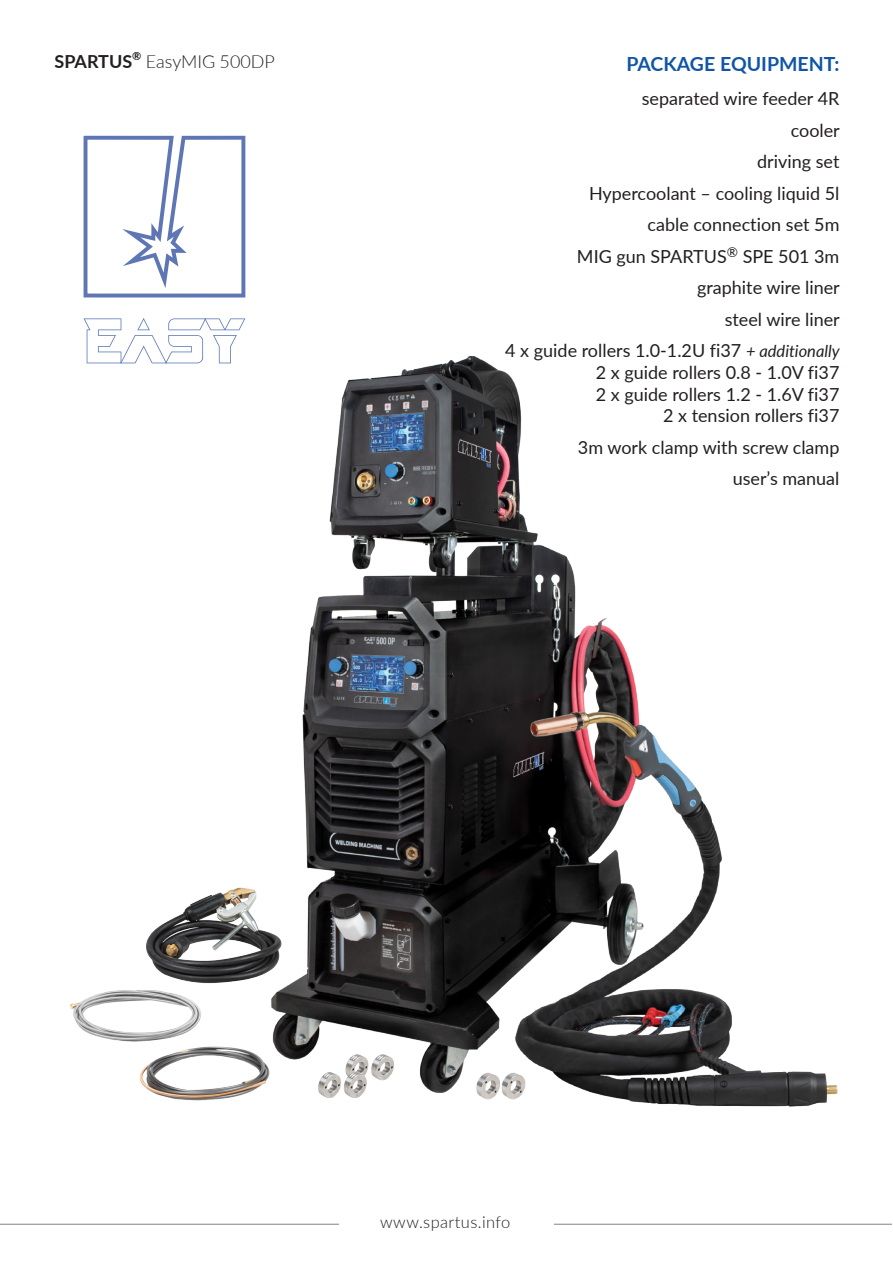
<style>
.page{position:relative;width:893px;height:1263px;background:#fff}
.page>*{position:absolute;margin:0;border:0;box-sizing:border-box;transform-origin:0 0}
._1_-_text{font:700 19.5px "Lato";color:#1055a6}
._1_-_text-2{font:18px/21.6px "Lato";color:#231f20;text-align:right}
.t1{font:300 18px "Lato";color:#231f20}
.t2{font:700 18px "Lato";color:#231f20}
.t3{font:300 16.5px "Lato";letter-spacing:.025em;color:#231f20}
.t4{font:700 11.25px "Lato";color:#231f20}
.s1{font-style:italic;font-size:16.5px}
</style>
<div class="page">
<svg style="left:84px;top:136px;width:161px;height:162px"></svg>
<svg style="left:84px;top:318px;width:161px;height:9px"></svg>
<hr style="left:0;top:1224px;width:339px;height:1px;background:#808285">
<hr style="left:554px;top:1224px;width:338px;height:1px;background:#808285">
<img style="left:70px;top:327px;width:768px;height:780px">
<p class="t2" style="left:54px;top:48px;width:79px">SPARTUS</p>
<p class="t4" style="left:132px;top:48px;width:11px">®</p>
<p class="t1" style="left:146px;top:49px;width:130px">EasyMIG 500DP</p>
<p class="_1_-_text" style="left:626px;top:49px;width:215px">PACKAGE EQUIPMENT:</p>
<p class="_1_-_text-2" style="left:642px;top:87px;width:199px">separated wire feeder 4R</p>
<p class="_1_-_text-2" style="left:791px;top:119px;width:51px">cooler</p>
<p class="_1_-_text-2" style="left:757px;top:150px;width:84px">driving set</p>
<p class="_1_-_text-2" style="left:589px;top:182px;width:252px">Hypercoolant – cooling liquid 5l</p>
<p class="_1_-_text-2" style="left:647px;top:213px;width:193px">cable connection set 5m</p>
<p class="_1_-_text-2" style="left:577px;top:245px;width:264px">MIG gun SPARTUS<sup>®</sup> SPE 501 3m</p>
<p class="_1_-_text-2" style="left:697px;top:276px;width:144px">graphite wire liner</p>
<p class="_1_-_text-2" style="left:725px;top:308px;width:117px">steel wire liner</p>
<p class="_1_-_text-2" style="left:505px;top:339px;width:336px">4 x guide rollers 1.0-1.2U fi37 <span class="s1">+ additionally<br></span>2 x guide rollers 0.8 - 1.0V fi37<br>2 x guide rollers 1.2 - 1.6V fi37<br>2 x tension rollers fi37</p>
<p class="_1_-_text-2" style="left:578px;top:435px;width:263px">3m work clamp with screw clamp</p>
<p class="_1_-_text-2" style="left:733px;top:467px;width:108px">user’s manual</p>
<p class="t3" style="left:380px;top:1210px;width:132px">www.spartus.info</p>
</div>
